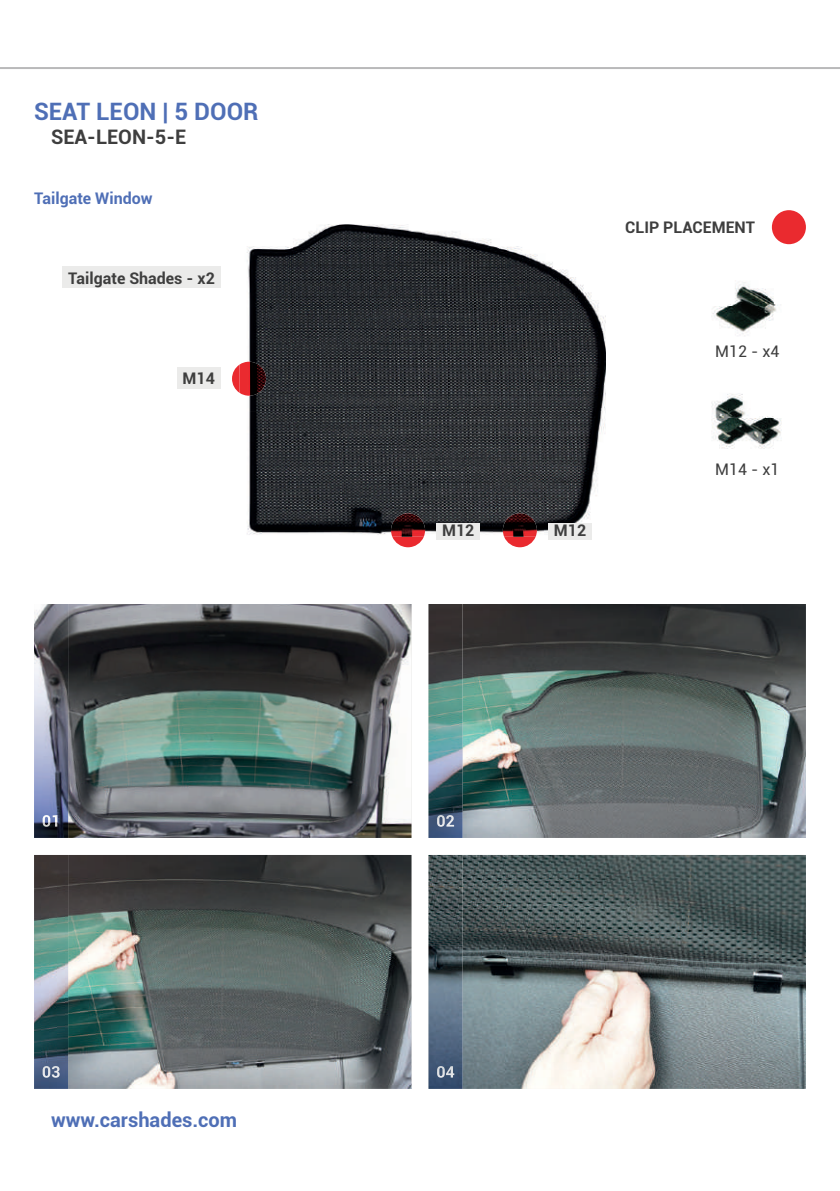
<style>
.page{position:relative;width:840px;height:1191px;background:#fff}
.page>*{position:absolute;margin:0;border:0;box-sizing:border-box;transform-origin:0 0}
.t1{font:700 24px "Roboto";color:#4f6fb6}
.t2{font:700 20px "Roboto";color:#4f6fb6}
.t3{font:700 20px "Roboto";color:#3e3e3e}
.t4{font:700 16px "Roboto";color:#3e3e3e}
.t5{font:700 16px "Roboto";color:#4f6fb6}
.t6{font:16px "Roboto";color:#3e3e3e}
</style>
<div class="page">
<hr style="left:0;top:67px;width:839px;height:2px;background:#b9b9ba">
<img style="left:246px;top:224px;width:359px;height:313px">
<img style="left:68px;top:604px;width:343px;height:234px">
<img style="left:68px;top:855px;width:343px;height:234px">
<img style="left:462px;top:604px;width:343px;height:234px">
<img style="left:462px;top:855px;width:343px;height:234px">
<div style="left:771px;top:210px;width:34px;height:34px;background:#ea2a2f;border-radius:50%"></div>
<svg style="left:504px;top:537px;width:31px;height:10px"></svg>
<img style="left:502px;top:513px;width:34px;height:24px">
<svg style="left:392px;top:537px;width:31px;height:10px"></svg>
<img style="left:391px;top:513px;width:34px;height:24px">
<svg style="left:232px;top:365px;width:7px;height:28px"></svg>
<img style="left:239px;top:362px;width:27px;height:34px">
<div style="left:62px;top:267px;width:158px;height:21px;background:#ebebea"></div>
<img style="left:711px;top:282px;width:71px;height:167px">
<div style="left:177px;top:367px;width:43px;height:22px;background:#ebebea"></div>
<div style="left:548px;top:524px;width:43px;height:16px;background:#ebebea"></div>
<div style="left:436px;top:524px;width:44px;height:16px;background:#ebebea"></div>
<img style="left:34px;top:604px;width:34px;height:234px">
<img style="left:43px;top:815px;width:14px;height:11px">
<img style="left:34px;top:855px;width:34px;height:234px">
<img style="left:43px;top:1066px;width:17px;height:11px">
<img style="left:428px;top:604px;width:34px;height:234px">
<img style="left:437px;top:815px;width:17px;height:11px">
<img style="left:428px;top:855px;width:34px;height:234px">
<img style="left:437px;top:1066px;width:17px;height:11px">
<h1 class="t1" style="left:34px;top:95px;width:226px">SEAT LEON | 5 DOOR</h1>
<p class="t3" style="left:51px;top:123px;width:137px">SEA-LEON-5-E</p>
<p class="t5" style="left:34px;top:187px;width:120px">Tailgate Window</p>
<p class="t4" style="left:68px;top:267px;width:148px">Tailgate Shades - x2</p>
<p class="t4" style="left:182px;top:367px;width:34px">M14</p>
<p class="t4" style="left:625px;top:216px;width:131px">CLIP PLACEMENT</p>
<p class="t4" style="left:442px;top:519px;width:34px">M12</p>
<p class="t4" style="left:553px;top:519px;width:34px">M12</p>
<p class="t6" style="left:714px;top:340px;width:66px">M12 - x4</p>
<p class="t6" style="left:714px;top:458px;width:66px">M14 - x1</p>
<p class="t2" style="left:51px;top:1105px;width:187px">www.carshades.com</p>
</div>
